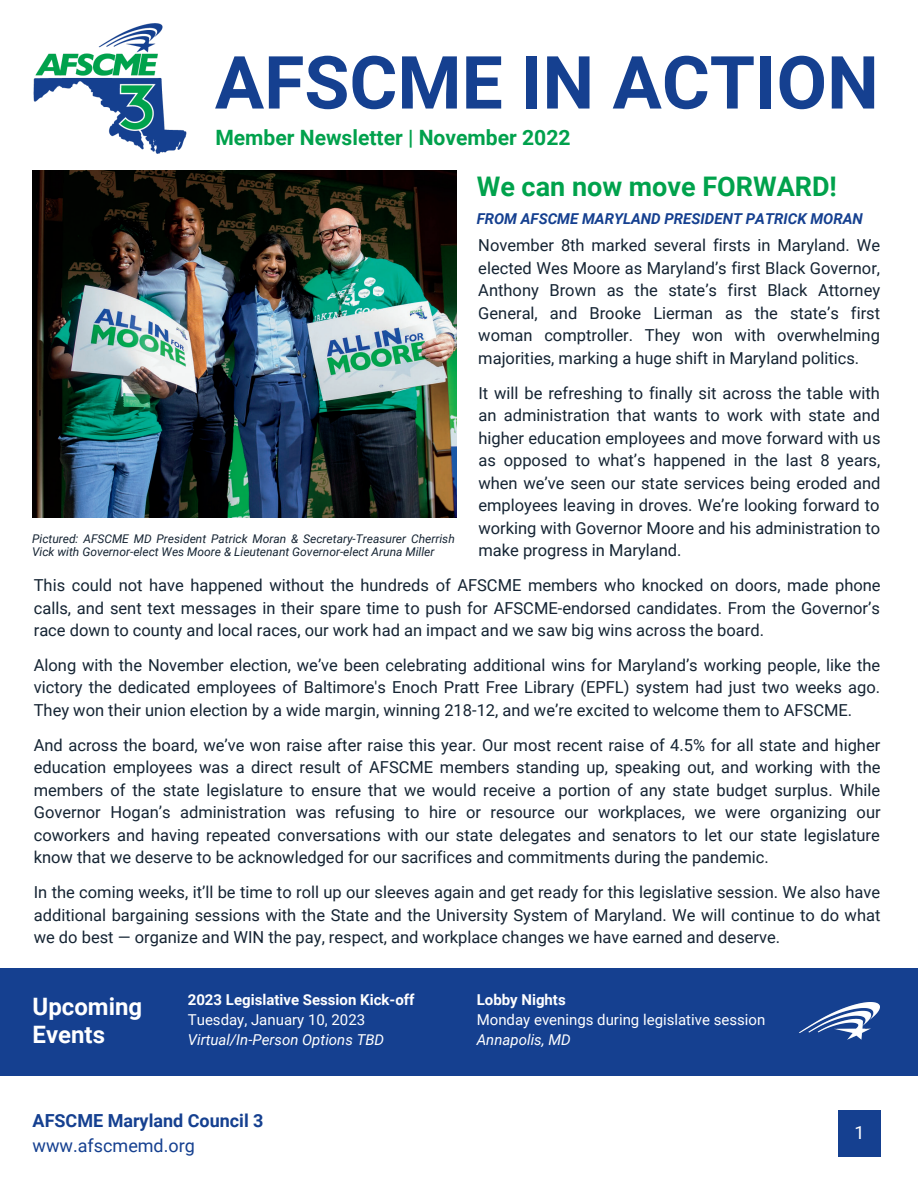
<style>
.page{position:relative;width:918px;height:1188px;background:#fff}
.page>*{position:absolute;margin:0;border:0;box-sizing:border-box;transform-origin:0 0}
.t1{font:700 73.35px "Roboto";color:#154090}
.t2{font:700 27px "Roboto";color:#00a24c}
.t3{font:700 24px/28.2px "Roboto";color:#fff}
.t4{font:700 21.15px "Roboto";color:#00a14c}
.t5{font:700 18px "Roboto";color:#154090}
.t6{font:18px "Roboto";color:#154090}
.t7{font:18px "Roboto";color:#fff}
.t8{font:16.5px/22.5px "Roboto";color:#152433;text-align:justify}
.t9{font:15px "Roboto";color:#fff}
.t10{font:700 15px "Roboto";color:#fff}
.t11{font:italic 700 15px "Roboto";color:#154090}
.t12{font:italic 15px "Roboto";color:#fff}
.t13{font:italic 12px/13px "Roboto";color:#152433}
</style>
<div class="page">
<img style="left:33px;top:23px;width:154px;height:131px">
<div style="left:838px;top:1111px;width:43px;height:46px;background:#154090"></div>
<img style="left:32px;top:171px;width:424px;height:346px">
<div style="left:0;top:968px;width:918px;height:108px;background:#154090"></div>
<img style="left:799px;top:1003px;width:80px;height:37px">
<h1 class="t1" style="left:215px;top:41px;width:666px">AFSCME IN ACTION</h1>
<p class="t4" style="left:215px;top:125px;width:357px">Member Newsletter | November 2022</p>
<h2 class="t2" style="left:477px;top:171px;width:362px">We can now move FORWARD!</h2>
<p class="t11" style="left:477px;top:210px;width:388px">FROM AFSCME MARYLAND PRESIDENT PATRICK MORAN</p>
<p class="t8" style="left:478px;top:234px;width:403px">November 8th marked several firsts in Maryland. We elected Wes Moore as Maryland’s first Black Governor, Anthony Brown as the state’s first Black Attorney General, and Brooke Lierman as the state’s first woman comptroller. They won with overwhelming majorities, marking a huge shift in Maryland politics.</p>
<p class="t8" style="left:478px;top:382px;width:404px">It will be refreshing to finally sit across the table with an administration that wants to work with state and higher education employees and move forward with us as opposed to what’s happened in the last 8 years, when we’ve seen our state services being eroded and employees leaving in droves. We’re looking forward to working with Governor Moore and his administration to make progress in Maryland.</p>
<p class="t8" style="left:34px;top:574px;width:848px">This could not have happened without the hundreds of AFSCME members who knocked on doors, made phone calls, and sent text messages in their spare time to push for AFSCME-endorsed candidates. From the Governor’s race down to county and local races, our work had an impact and we saw big wins across the board.</p>
<p class="t8" style="left:34px;top:654px;width:848px">Along with the November election, we’ve been celebrating additional wins for Maryland’s working people, like the victory the dedicated employees of Baltimore's Enoch Pratt Free Library (EPFL) system had just two weeks ago.<br>They won their union election by a wide margin, winning 218-12, and we’re excited to welcome them to AFSCME.</p>
<p class="t8" style="left:34px;top:734px;width:848px">And across the board, we’ve won raise after raise this year. Our most recent raise of 4.5% for all state and higher education employees was a direct result of AFSCME members standing up, speaking out, and working with the members of the state legislature to ensure that we would receive a portion of any state budget surplus. While Governor Hogan’s administration was refusing to hire or resource our workplaces, we were organizing our coworkers and having repeated conversations with our state delegates and senators to let our state legislature know that we deserve to be acknowledged for our sacrifices and commitments during the pandemic.</p>
<p class="t8" style="left:34px;top:881px;width:848px">In the coming weeks, it’ll be time to roll up our sleeves again and get ready for this legislative session. We also have additional bargaining sessions with the State and the University System of Maryland. We will continue to do what we do best — organize and WIN the pay, respect, and workplace changes we have earned and deserve.</p>
<p class="t13" style="left:32px;top:533px;width:424px">Pictured: AFSCME MD President Patrick Moran &amp; Secretary-Treasurer Cherrish<br>Vick with Governor-elect Wes Moore &amp; Lieutenant Governor-elect Aruna Miller</p>
<p class="t10" style="left:188px;top:991px;width:228px">2023 Legislative Session Kick-off</p>
<p class="t9" style="left:188px;top:1011px;width:179px">Tuesday, January 10, 2023</p>
<p class="t12" style="left:188px;top:1031px;width:198px">Virtual/In-Person Options TBD</p>
<h3 class="t3" style="left:33px;top:993px;width:111px">Upcoming<br>Events</h3>
<p class="t10" style="left:477px;top:991px;width:91px">Lobby Nights</p>
<p class="t9" style="left:477px;top:1011px;width:290px">Monday evenings during legislative session</p>
<p class="t12" style="left:477px;top:1031px;width:96px">Annapolis, MD</p>
<p class="t5" style="left:33px;top:1110px;width:232px">AFSCME Maryland Council 3</p>
<p class="t6" style="left:33px;top:1135px;width:164px">www.afscmemd.org</p>
<p class="t7" style="left:854px;top:1122px;width:12px">1</p>
</div>
